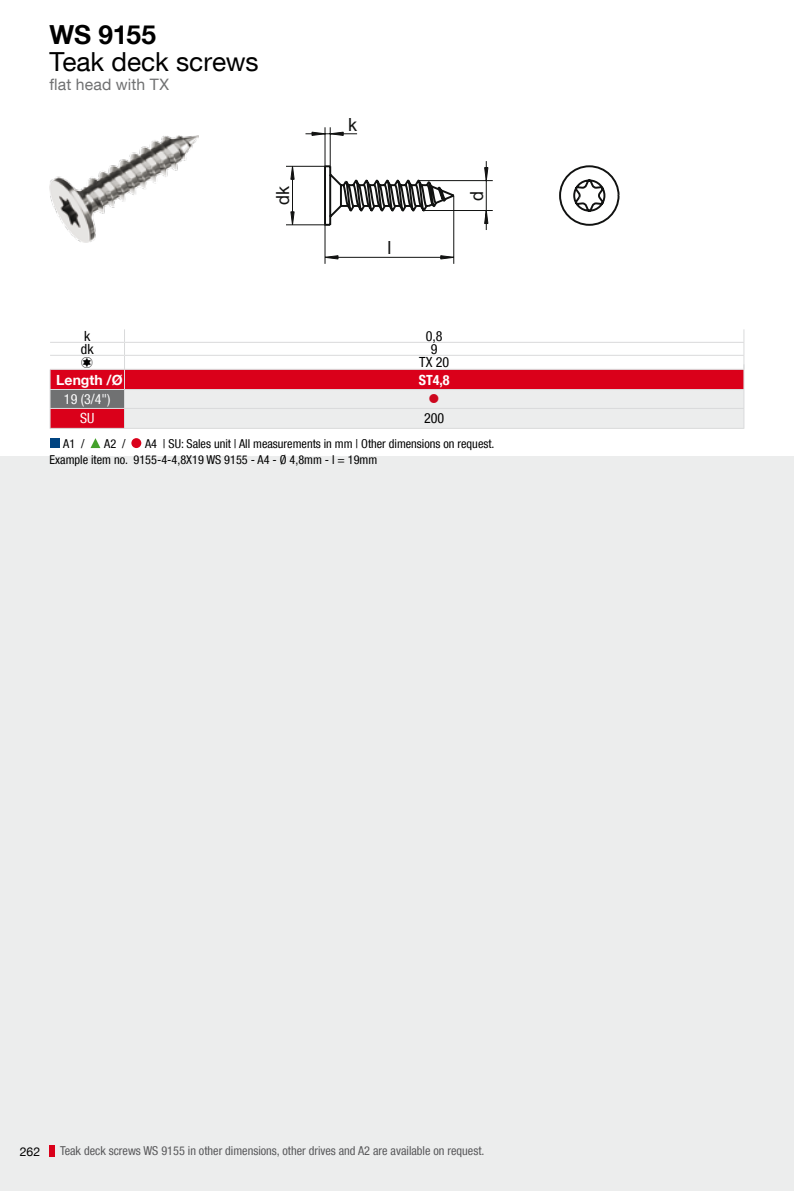
<style>
.page{position:relative;width:794px;height:1191px;background:#fff}
.page>*{position:absolute;margin:0;border:0;box-sizing:border-box;transform-origin:0 0}
.t1{font:26.25px "Helvetica Neue LT Com";letter-spacing:-.005em;color:#000}
.t2{font:700 26.25px "Helvetica Neue LT Com";letter-spacing:-.01em;color:#000}
.t3{font:18.2px "Arial";color:#111211}
.t4{font:15.75px "Helvetica Neue LT Com";letter-spacing:.01em;color:#707172}
.t5{font:condensed 14px/13.5px "Helvetica Neue LT Com";color:#000;text-align:center}
.t6{font:condensed 14px "Helvetica Neue LT Com";color:#fff}
.t7{font:700 14px "Helvetica Neue LT Com";color:#fff}
.t8{font:700 condensed 14px "Helvetica Neue LT Com";color:#fff}
.t9{font:condensed 12.25px/15.8px "Helvetica Neue LT Com";color:#000}
.t10{font:condensed 12.25px "Helvetica Neue LT Com";color:#58585a}
.t11{font:12.25px "Helvetica Neue LT Com";color:#000}
</style>
<div class="page">
<div style="left:0;top:456px;width:794px;height:735px;background:#eceded"></div>
<img style="left:50px;top:136px;width:148px;height:107px">
<div style="left:51px;top:370px;width:73px;height:58px;background:#da001a"></div>
<div style="left:50px;top:389px;width:74px;height:19px;background:#707172"></div>
<hr style="left:124px;top:428px;width:620px;height:1px;background:#d9dadb">
<hr style="left:50px;top:408px;width:74px;height:1px;background:#d9dadb">
<hr style="left:50px;top:428px;width:74px;height:1px;background:#d9dadb">
<hr style="left:50px;top:389px;width:74px;height:1px;background:#d9dadb">
<svg style="left:50px;top:370px;width:1px;height:58px"></svg>
<div style="left:50px;top:438px;width:10px;height:10px;background:#004481"></div>
<svg style="left:90px;top:438px;width:10px;height:10px"></svg>
<div style="left:131px;top:438px;width:10px;height:10px;background:#da001a;border-radius:50%"></div>
<svg style="left:286px;top:127px;width:333px;height:137px"></svg>
<hr style="left:50px;top:342px;width:74px;height:1px;background:#d9dadb">
<hr style="left:50px;top:355px;width:74px;height:1px;background:#d9dadb">
<hr style="left:50px;top:369px;width:74px;height:1px;background:#d9dadb">
<div style="left:50px;top:1145px;width:5px;height:11px;background:#da001a"></div>
<svg style="left:124px;top:329px;width:620px;height:99px"></svg>
<h1 class="t2" style="left:50px;top:18px;width:108px">WS 9155</h1>
<h1 class="t1" style="left:50px;top:46px;width:210px">Teak deck screws</h1>
<p class="t4" style="left:50px;top:75px;width:121px">flat head with TX</p>
<h2 class="t3" style="left:271px;top:205px;width:21px;rotate:-90deg">dk</h2>
<h2 class="t3" style="left:348px;top:112px;width:11px">k</h2>
<h2 class="t3" style="left:387px;top:236px;width:6px">l</h2>
<h2 class="t3" style="left:465px;top:201px;width:12px;rotate:-90deg">d</h2>
<p class="t5" style="left:84px;top:329px;width:8px">k</p>
<p class="t5" style="left:426px;top:329px;width:18px">0,8</p>
<p class="t5" style="left:81px;top:342px;width:14px">dk</p>
<p class="t5" style="left:419px;top:342px;width:32px">9<br>TX 20</p>
<p class="t7" style="left:56px;top:371px;width:68px">Length /Ø</p>
<p class="t8" style="left:419px;top:371px;width:32px">ST4,8</p>
<p class="t6" style="left:64px;top:391px;width:48px">19 (3/4")</p>
<p class="t6" style="left:80px;top:410px;width:16px">SU</p>
<p class="t5" style="left:424px;top:411px;width:22px">200</p>
<p class="t9" style="left:63px;top:436px;width:23px">A1 /</p>
<p class="t9" style="left:104px;top:436px;width:23px">A2 /</p>
<p class="t9" style="left:50px;top:436px;width:446px;text-indent:95px">A4 | SU: Sales unit | All measurements in mm | Other dimensions on request.<br>Example item no. 9155-4-4,8X19 WS 9155 - A4 - Ø 4,8mm - l = 19mm</p>
<p class="t11" style="left:20px;top:1143px;width:22px">262</p>
<p class="t10" style="left:60px;top:1143px;width:426px">Teak deck screws WS 9155 in other dimensions, other drives and A2 are available on request.</p>
</div>
